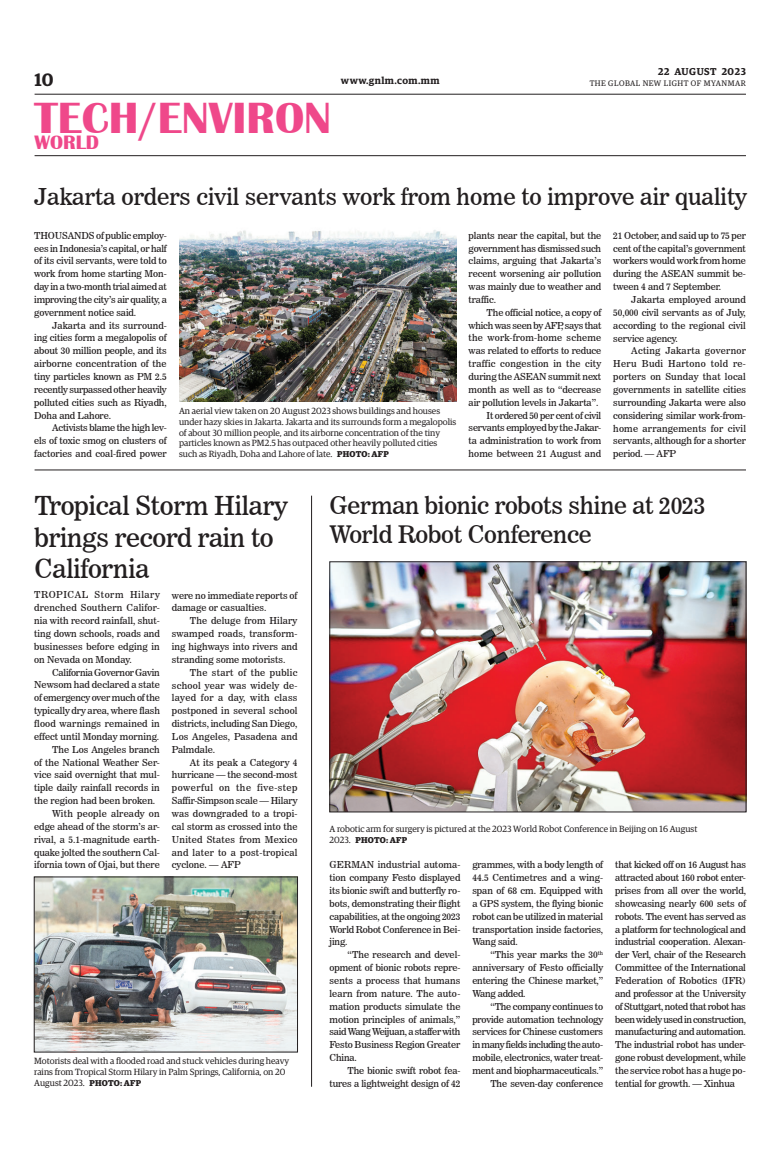
<style>
.page{position:relative;width:773px;height:1152px;background:#fff}
.page>*{position:absolute;margin:0;border:0;box-sizing:border-box;transform-origin:0 0}
.t1{font:700 45px "Britannic";color:#ef488a}
._2_Clm_Head{font:26px/31.2px "News 706 BT Roman C";letter-spacing:-.01em;color:#231f20}
._2_Clm_Head-2{font:24px/28.8px "News 706 BT Roman C";letter-spacing:-.01em;color:#231f20}
._2_Clm_Head-3{font:23.1px "News 706 BT Roman C";color:#231f20}
.t2{font:700 20px "Britannic";color:#ef488a}
.t3{font:600 18px "Guardian Egyp";color:#231f20}
.t4{font:600 10px "Guardian Egyp";letter-spacing:.05em;color:#231f20}
._2nd_Body{font:9.5px/12.9px "News 706 BT Roman C";letter-spacing:-.01em;color:#231f20;text-align:justify}
.Normal_Para{font:9.5px/12.9px "News 706 BT Roman C";letter-spacing:-.015em;color:#231f20;text-align:justify}
.t5{font:9px/10.8px "Guardian Egyp";color:#231f20}
.t6{font:700 8.5px "Guardian Egyp";letter-spacing:.02em;color:#231f20}
.t7{font:8px "Guardian Egyp";letter-spacing:.06em;color:#231f20}
.s1{font-weight:700;font-size:8.5px}
.s2{font-weight:400;font-size:9px}
</style>
<div class="page">
<hr style="left:35px;top:94px;width:711px;height:1px;background:#231f20">
<hr style="left:35px;top:155px;width:711px;height:1px;background:#231f20">
<img style="left:331px;top:564px;width:413px;height:246px">
<div style="left:329px;top:562px;width:417px;height:250px;border:1px solid #231f20"></div>
<hr style="left:311px;top:496px;width:1px;height:591px;background:#231f20">
<img style="left:36px;top:879px;width:259px;height:171px">
<hr style="left:35px;top:470px;width:711px;height:1px;background:#231f20">
<img style="left:179px;top:230px;width:277px;height:171px">
<h3 class="t3" style="left:35px;top:67px;width:21px">10</h3>
<p class="t4" style="left:658px;top:64px;width:89px">22 AUGUST 2023</p>
<p class="t4" style="left:341px;top:73px;width:100px">www.gnlm.com.mm</p>
<p class="t7" style="left:589px;top:78px;width:158px">THE GLOBAL NEW LIGHT OF MYANMAR</p>
<h1 class="t1" style="left:35px;top:93px;width:298px">TECH/ENVIRON</h1>
<h3 class="t2" style="left:35px;top:131px;width:66px">WORLD</h3>
<p class="_2_Clm_Head-3" style="left:34px;top:183px;width:714px">Jakarta orders civil servants work from home to improve air quality</p>
<p class="Normal_Para" style="left:34px;top:229px;width:134px">THOUSANDS of public employ&shy;ees in Indonesia’s capital, or half of its civil servants, were told to work from home starting Mon&shy;day in a two-month trial aimed at improving the city’s air quality, a government notice said.</p>
<p class="_2nd_Body" style="left:34px;top:319px;width:134px;text-indent:18px">Jakarta and its surround&shy;ing cities form a megalopolis of about 30 million people, and its airborne concentration of the tiny particles known as PM 2.5 recently surpassed other heavily polluted cities such as Riyadh, Doha and Lahore.</p>
<p class="_2nd_Body" style="left:34px;top:422px;width:134px;text-indent:18px">Activists blame the high lev&shy;els of toxic smog on clusters of factories and coal-fired power</p>
<p class="_2nd_Body" style="left:468px;top:229px;width:134px">plants near the capital, but the government has dismissed such claims, arguing that Jakarta’s recent worsening air pollution was mainly due to weather and traffic.</p>
<p class="_2nd_Body" style="left:468px;top:306px;width:134px;text-indent:18px">The official notice, a copy of which was seen by AFP, says that the work-from-home scheme was related to efforts to reduce traffic congestion in the city during the ASEAN summit next month as well as to “decrease air pollution levels in Jakarta”.</p>
<p class="_2nd_Body" style="left:468px;top:409px;width:134px;text-indent:18px">It ordered 50 per cent of civil servants employed by the Jakar&shy;ta administration to work from home between 21 August and</p>
<p class="_2nd_Body" style="left:613px;top:229px;width:134px">21 October, and said up to 75 per cent of the capital’s government workers would work from home during the ASEAN summit be&shy;tween 4 and 7 September.</p>
<p class="_2nd_Body" style="left:613px;top:293px;width:134px;text-indent:18px">Jakarta employed around 50,000 civil servants as of July, according to the regional civil service agency.</p>
<p class="_2nd_Body" style="left:613px;top:345px;width:134px;text-indent:18px">Acting Jakarta governor Heru Budi Hartono told re&shy;porters on Sunday that local governments in satellite cities surrounding Jakarta were also considering similar work-from&shy;home arrangements for civil servants, although for a shorter period. — AFP</p>
<p class="t5" style="left:179px;top:405px;width:279px">An aerial view taken on 20 August 2023 shows buildings and houses under hazy skies in Jakarta. Jakarta and its surrounds form a megalopolis of about 30 million people, and its airborne concentration of the tiny particles known as PM2.5 has outpaced other heavily polluted cities such as Riyadh, Doha and Lahore of late. <span class="s1">PHOTO: AFP</span></p>
<p class="_2_Clm_Head-2" style="left:329px;top:491px;width:377px">German bionic robots shine at 2023<br>World Robot Conference</p>
<p class="_2_Clm_Head" style="left:35px;top:490px;width:254px">Tropical Storm Hilary brings record rain to<br>California</p>
<p class="Normal_Para" style="left:34px;top:589px;width:127px">TROPICAL Storm Hilary drenched Southern Califor&shy;nia with record rainfall, shut&shy;ting down schools, roads and businesses before edging in on Nevada on Monday.</p>
<p class="_2nd_Body" style="left:34px;top:666px;width:127px;text-indent:18px">California Governor Gavin Newsom had declared a state of emergency over much of the typically dry area, where flash flood warnings remained in effect until Monday morning.</p>
<p class="_2nd_Body" style="left:34px;top:743px;width:127px;text-indent:18px">The Los Angeles branch of the National Weather Ser&shy;vice said overnight that mul&shy;tiple daily rainfall records in the region had been broken.</p>
<p class="_2nd_Body" style="left:34px;top:807px;width:127px;text-indent:18px">With people already on edge ahead of the storm’s ar&shy;rival, a 5.1-magnitude earth&shy;quake jolted the southern Cal&shy;ifornia town of Ojai, but there</p>
<p class="_2nd_Body" style="left:172px;top:589px;width:127px">were no immediate reports of damage or casualties.</p>
<p class="_2nd_Body" style="left:172px;top:614px;width:127px;text-indent:18px">The deluge from Hilary swamped roads, transform&shy;ing highways into rivers and stranding some motorists.</p>
<p class="_2nd_Body" style="left:172px;top:666px;width:127px;text-indent:18px">The start of the public school year was widely de&shy;layed for a day, with class postponed in several school districts, including San Diego, Los Angeles, Pasadena and Palmdale.</p>
<p class="_2nd_Body" style="left:172px;top:756px;width:127px;text-indent:18px">At its peak a Category 4 hurricane — the second-most powerful on the five-step Saffir-Simpson scale — Hilary was downgraded to a tropi&shy;cal storm as crossed into the United States from Mexico and later to a post-tropical cyclone. — AFP</p>
<p class="t5" style="left:329px;top:823px;width:369px">A robotic arm for surgery is pictured at the 2023 World Robot Conference in Beijing on 16 August</p>
<p class="t6" style="left:329px;top:833px;width:79px"><span class="s2">2023.</span> PHOTO: AFP</p>
<p class="Normal_Para" style="left:329px;top:858px;width:132px">GERMAN industrial automa&shy;tion company Festo displayed its bionic swift and butterfly ro&shy;bots, demonstrating their flight capabilities, at the ongoing 2023<br>World Robot Conference in Bei&shy;jing.</p>
<p class="_2nd_Body" style="left:329px;top:948px;width:132px;text-indent:18px">“The research and devel&shy;opment of bionic robots repre&shy;sents a process that humans learn from nature. The auto&shy;mation products simulate the motion principles of animals,” said Wang Weijuan, a staffer with Festo Business Region Greater China.</p>
<p class="_2nd_Body" style="left:329px;top:1064px;width:132px;text-align:right">The bionic swift robot fea&shy;tures a lightweight design of 42</p>
<p class="_2nd_Body" style="left:615px;top:858px;width:132px">that kicked off on 16 August has attracted about 160 robot enter&shy;prises from all over the world, showcasing nearly 600 sets of robots. The event has served as a platform for technological and industrial cooperation. Alexan&shy;der Verl, chair of the Research Committee of the International Federation of Robotics (IFR) and professor at the University of Stuttgart, noted that robot has been widely used in construction, manufacturing and automation.<br>The industrial robot has under&shy;gone robust development, while the service robot has a huge po&shy;tential for growth. — Xinhua</p>
<p class="_2nd_Body" style="left:472px;top:858px;width:132px">grammes, with a body length of 44.5 Centimetres and a wing&shy;span of 68 cm. Equipped with a GPS system, the flying bionic robot can be utilized in material transportation inside factories, Wang said.</p>
<p class="_2nd_Body" style="left:472px;top:949px;width:132px;text-indent:18px">“This year marks the 30<sup>th </sup>anniversary of Festo officially entering the Chinese market,” Wang added.</p>
<p class="_2nd_Body" style="left:472px;top:1000px;width:132px;text-indent:18px">“The company continues to provide automation technology services for Chinese customers in many fields including the auto&shy;mobile, electronics, water treat&shy;ment and biopharmaceuticals.”</p>
<p class="_2nd_Body" style="left:490px;top:1077px;width:114px">The seven-day conference</p>
<p class="t5" style="left:34px;top:1055px;width:256px">Motorists deal with a flooded road and stuck vehicles during heavy rains from Tropical Storm Hilary in Palm Springs, California, on 20<br>August 2023. <span class="s1">PHOTO: AFP</span></p>
</div>
